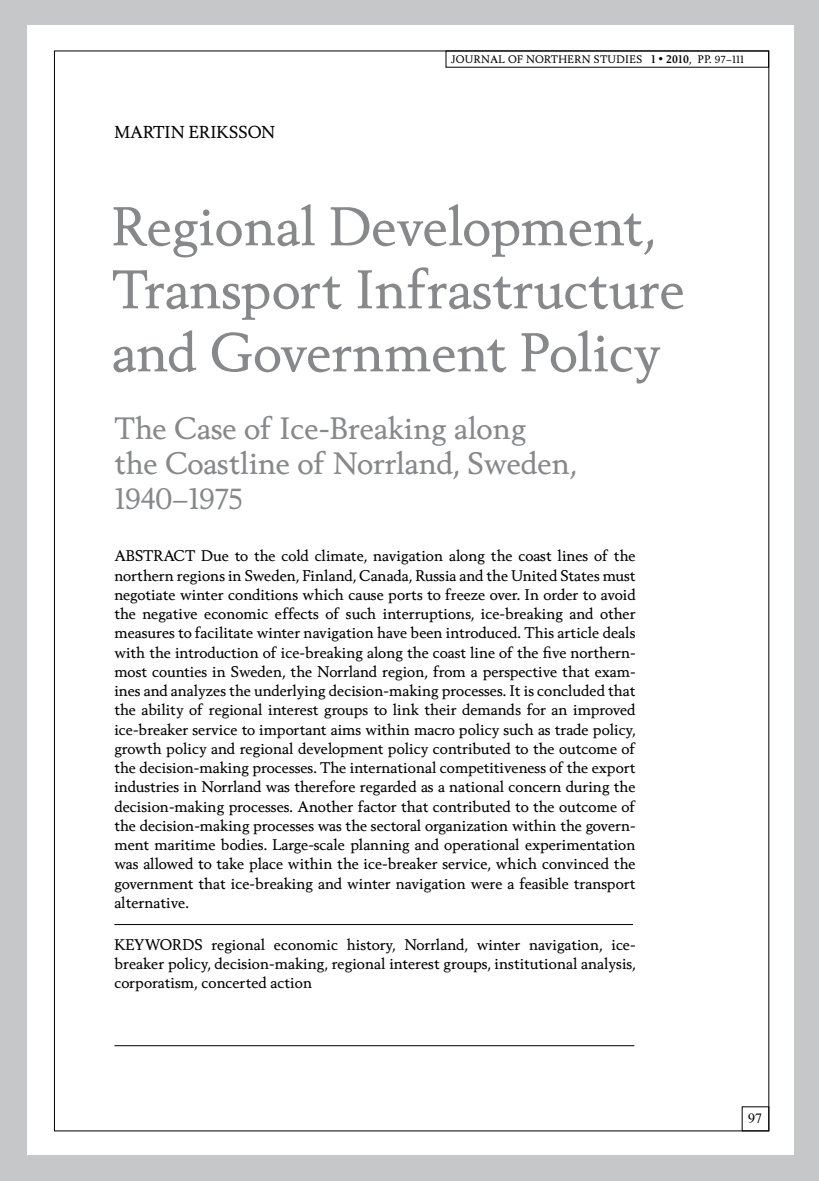
<style>
.page{position:relative;width:819px;height:1181px;background:#fff}
.page>*{position:absolute;margin:0;border:0;box-sizing:border-box;transform-origin:0 0}
.t1{font:52.5px/63px "Berling Nova Text";color:#86888a}
.t2{font:29.75px/35px "Berling Nova Text";color:#86888a}
.t3{font:16.62px "Berling Nova Text";color:#000}
.t4{font:14.88px/19.2px "Berling Nova Text";color:#000;text-align:justify}
.t5{font:14px "Times";color:#000}
.t6{font:10.5px "Berling Nova Text";color:#000}
.s1{font-weight:700}
</style>
<div class="page">
<div style="left:794px;top:0;width:25px;height:1181px;background:#c6c7c8"></div>
<div style="left:1px;top:0;width:818px;height:25px;background:#c6c7c8"></div>
<div style="left:1px;top:1155px;width:818px;height:26px;background:#c6c7c8"></div>
<div style="left:0;top:0;width:26px;height:1181px;background:#c6c7c8"></div>
<hr style="left:114px;top:924px;width:519px;height:1px;background:#000">
<hr style="left:114px;top:1045px;width:520px;height:1px;background:#000">
<p class="t3" style="left:114px;top:121px;width:28px">Martin</p>
<p class="t3" style="left:189px;top:121px;width:22px">Eriksson</p>
<p class="t6" style="left:451px;top:52px;width:9px">journal</p>
<p class="t6" style="left:508px;top:52px;width:27px">of northern</p>
<p class="t6" style="left:594px;top:52px;width:8px">studies</p>
<p class="t6" style="left:651px;top:52px;width:94px"><span class="s1">1</span> <sup>•</sup> <span class="s1">2010</span>, pp. 97–111</p>
<h1 class="t1" style="left:112px;top:194px;width:574px">Regional Development,<br>Transport Infrastructure and Government Policy</h1>
<h2 class="t2" style="left:114px;top:410px;width:464px">The Case of Ice-Breaking along<br>the Coastline of Norrland, Sweden,<br>1940–1975</h2>
<p class="t4" style="left:114px;top:546px;width:522px">ABSTRACT Due to the cold climate, navigation along the coast lines of the northern regions in Sweden, Finland, Canada, Russia and the United States must negotiate winter conditions which cause ports to freeze over. In order to avoid the negative economic effects of such interruptions, ice-breaking and other measures to facilitate winter navigation have been introduced. This article deals with the introduction of ice-breaking along the coast line of the five northern&shy;most counties in Sweden, the Norrland region, from a perspective that exam&shy;ines and analyzes the underlying decision-making processes. It is concluded that the ability of regional interest groups to link their demands for an improved ice-breaker service to important aims within macro policy such as trade policy, growth policy and regional development policy contributed to the outcome of the decision-making processes. The international competitiveness of the export industries in Norrland was therefore regarded as a national concern during the decision-making processes. Another factor that contributed to the outcome of the decision-making processes was the sectoral organization within the govern&shy;ment maritime bodies. Large-scale planning and operational experimentation was allowed to take place within the ice-breaker service, which convinced the government that ice-breaking and winter navigation were a feasible transport alternative.</p>
<p class="t4" style="left:114px;top:934px;width:522px">KEYWORDS regional economic history, Norrland, winter navigation, ice&shy;breaker policy, decision-making, regional interest groups, institutional analysis, corporatism, concerted action</p>
<p class="t5" style="left:748px;top:1105px;width:15px">97</p>
</div>
